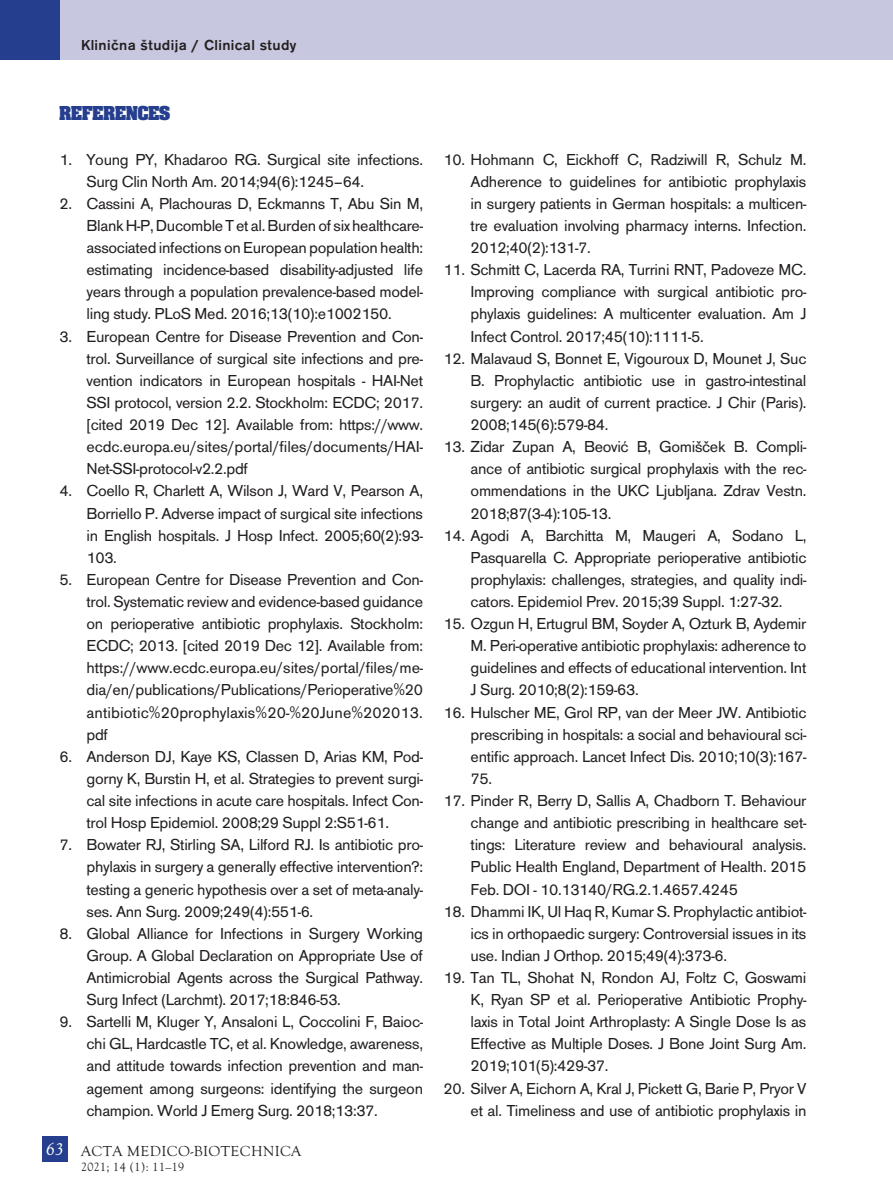
<style>
.page{position:relative;width:893px;height:1191px;background:#fff}
.page>*{position:absolute;margin:0;border:0;box-sizing:border-box;transform-origin:0 0}
._1_INTRODUCTION_DISC{font:700 21px "Aachen PCE";color:#253f8e}
.t1{font:16.5px/22px "Accius TCE";letter-spacing:-.02em;color:#231f20;text-align:justify}
.t2{font:500 15px "Accius TCE";letter-spacing:.025em;color:#231f20}
.t3{font:15px "Goudy Old Sty TCE";letter-spacing:.025em;color:#231f20}
.NOGA_letnik_LEVA{font:12px "MM Goudy";letter-spacing:.025em;color:#231f20}
.s1{font-style:italic;font-size:18px;color:#fff}
</style>
<div class="page">
<div style="left:42px;top:1135px;width:26px;height:26px;background:#253f8e"></div>
<div style="left:60px;top:0;width:833px;height:60px;background:#c7c7e0"></div>
<div style="left:0;top:0;width:60px;height:60px;background:#253f8e"></div>
<p class="t2" style="left:81px;top:36px;width:217px">Klinična študija / Clinical study</p>
<p class="_1_INTRODUCTION_DISC" style="left:60px;top:103px;width:112px">REFERENCES</p>
<p class="t1" style="left:87px;top:148px;width:338px;text-indent:-27px">1. Young PY, Khadaroo RG. Surgical site infections.<br>Surg Clin North Am. 2014;94(6):1245–64.</p>
<p class="t1" style="left:87px;top:193px;width:338px;text-indent:-27px">2. Cassini A, Plachouras D, Eckmanns T, Abu Sin M, Blank H-P, Ducomble T et al. Burden of six healthcare&shy;associated infections on European population health: estimating incidence-based disability-adjusted life years through a population prevalence-based model&shy;ling study. PLoS Med. 2016;13(10):e1002150.</p>
<p class="t1" style="left:87px;top:325px;width:338px;text-indent:-27px">3. European Centre for Disease Prevention and Con&shy;trol. Surveillance of surgical site infections and pre&shy;vention indicators in European hospitals - HAI-Net SSI protocol, version 2.2. Stockholm: ECDC; 2017. [cited 2019 Dec 12]. Available from: https://www. ecdc.europa.eu/sites/portal/files/documents/HAI-Net-SSI-protocol-v2.2.pdf</p>
<p class="t1" style="left:87px;top:480px;width:338px;text-indent:-27px">4. Coello R, Charlett A, Wilson J, Ward V, Pearson A, Borriello P. Adverse impact of surgical site infections in English hospitals. J Hosp Infect. 2005;60(2):93- 103.</p>
<p class="t1" style="left:87px;top:568px;width:338px;text-indent:-27px">5. European Centre for Disease Prevention and Con&shy;trol. Systematic review and evidence-based guidance on perioperative antibiotic prophylaxis. Stockholm:<br>ECDC; 2013. [cited 2019 Dec 12]. Available from: https://www.ecdc.europa.eu/sites/portal/files/me&shy;dia/en/publications/Publications/Perioperative%20 antibiotic%20prophylaxis%20-%20June%202013. pdf</p>
<p class="t1" style="left:87px;top:745px;width:338px;text-indent:-27px">6. Anderson DJ, Kaye KS, Classen D, Arias KM, Pod&shy;gorny K, Burstin H, et al. Strategies to prevent surgi&shy;cal site infections in acute care hospitals. Infect Con&shy;trol Hosp Epidemiol. 2008;29 Suppl 2:S51-61.</p>
<p class="t1" style="left:87px;top:834px;width:338px;text-indent:-27px">7. Bowater RJ, Stirling SA, Lilford RJ. Is antibiotic pro&shy;phylaxis in surgery a generally effective intervention?: testing a generic hypothesis over a set of meta-analy&shy;ses. Ann Surg. 2009;249(4):551-6.</p>
<p class="t1" style="left:87px;top:922px;width:338px;text-indent:-27px">8. Global Alliance for Infections in Surgery Working Group. A Global Declaration on Appropriate Use of Antimicrobial Agents across the Surgical Pathway.<br>Surg Infect (Larchmt). 2017;18:846-53.</p>
<p class="t1" style="left:87px;top:1011px;width:338px;text-indent:-27px">9. Sartelli M, Kluger Y, Ansaloni L, Coccolini F, Baioc&shy;chi GL, Hardcastle TC, et al. Knowledge, awareness, and attitude towards infection prevention and man&shy;agement among surgeons: identifying the surgeon champion. World J Emerg Surg. 2018;13:37.</p>
<p class="t3" style="left:46px;top:1143px;width:257px"><span class="s1">63</span> ACTA MEDICO-BIOTECHNICA</p>
<p class="NOGA_letnik_LEVA" style="left:81px;top:1159px;width:105px">2021; 14 (1): 11–19</p>
<p class="t1" style="left:471px;top:148px;width:337px;text-indent:-27px">10. Hohmann C, Eickhoff C, Radziwill R, Schulz M.<br>Adherence to guidelines for antibiotic prophylaxis in surgery patients in German hospitals: a multicen&shy;tre evaluation involving pharmacy interns. Infection.<br>2012;40(2):131-7.</p>
<p class="t1" style="left:471px;top:259px;width:337px;text-indent:-27px">11. Schmitt C, Lacerda RA, Turrini RNT, Padoveze MC.<br>Improving compliance with surgical antibiotic pro&shy;phylaxis guidelines: A multicenter evaluation. Am J Infect Control. 2017;45(10):1111-5.</p>
<p class="t1" style="left:471px;top:347px;width:337px;text-indent:-27px">12. Malavaud S, Bonnet E, Vigouroux D, Mounet J, Suc B. Prophylactic antibiotic use in gastro-intestinal surgery: an audit of current practice. J Chir (Paris).<br>2008;145(6):579-84.</p>
<p class="t1" style="left:471px;top:436px;width:337px;text-indent:-27px">13. Zidar Zupan A, Beović B, Gomišček B. Compli&shy;ance of antibiotic surgical prophylaxis with the rec&shy;ommendations in the UKC Ljubljana. Zdrav Vestn.<br>2018;87(3-4):105-13.</p>
<p class="t1" style="left:471px;top:524px;width:337px;text-indent:-27px">14. Agodi A, Barchitta M, Maugeri A, Sodano L, Pasquarella C. Appropriate perioperative antibiotic prophylaxis: challenges, strategies, and quality indi&shy;cators. Epidemiol Prev. 2015;39 Suppl. 1:27-32.</p>
<p class="t1" style="left:471px;top:613px;width:337px;text-indent:-27px">15. Ozgun H, Ertugrul BM, Soyder A, Ozturk B, Aydemir M. Peri-operative antibiotic prophylaxis: adherence to guidelines and effects of educational intervention. Int J Surg. 2010;8(2):159-63.</p>
<p class="t1" style="left:471px;top:701px;width:337px;text-indent:-27px">16. Hulscher ME, Grol RP, van der Meer JW. Antibiotic prescribing in hospitals: a social and behavioural sci&shy;entific approach. Lancet Infect Dis. 2010;10(3):167- 75.</p>
<p class="t1" style="left:471px;top:790px;width:337px;text-indent:-27px">17. Pinder R, Berry D, Sallis A, Chadborn T. Behaviour change and antibiotic prescribing in healthcare set&shy;tings: Literature review and behavioural analysis.<br>Public Health England, Department of Health. 2015<br>Feb. DOI - 10.13140/RG.2.1.4657.4245</p>
<p class="t1" style="left:471px;top:900px;width:337px;text-indent:-27px">18. Dhammi IK, Ul Haq R, Kumar S. Prophylactic antibiot&shy;ics in orthopaedic surgery: Controversial issues in its use. Indian J Orthop. 2015;49(4):373-6.</p>
<p class="t1" style="left:471px;top:966px;width:337px;text-indent:-27px">19. Tan TL, Shohat N, Rondon AJ, Foltz C, Goswami K, Ryan SP et al. Perioperative Antibiotic Prophy&shy;laxis in Total Joint Arthroplasty: A Single Dose Is as Effective as Multiple Doses. J Bone Joint Surg Am.<br>2019;101(5):429-37.</p>
<p class="t1" style="left:444px;top:1077px;width:364px;text-align:right">20. Silver A, Eichorn A, Kral J, Pickett G, Barie P, Pryor V et al. Timeliness and use of antibiotic prophylaxis in</p>
</div>
